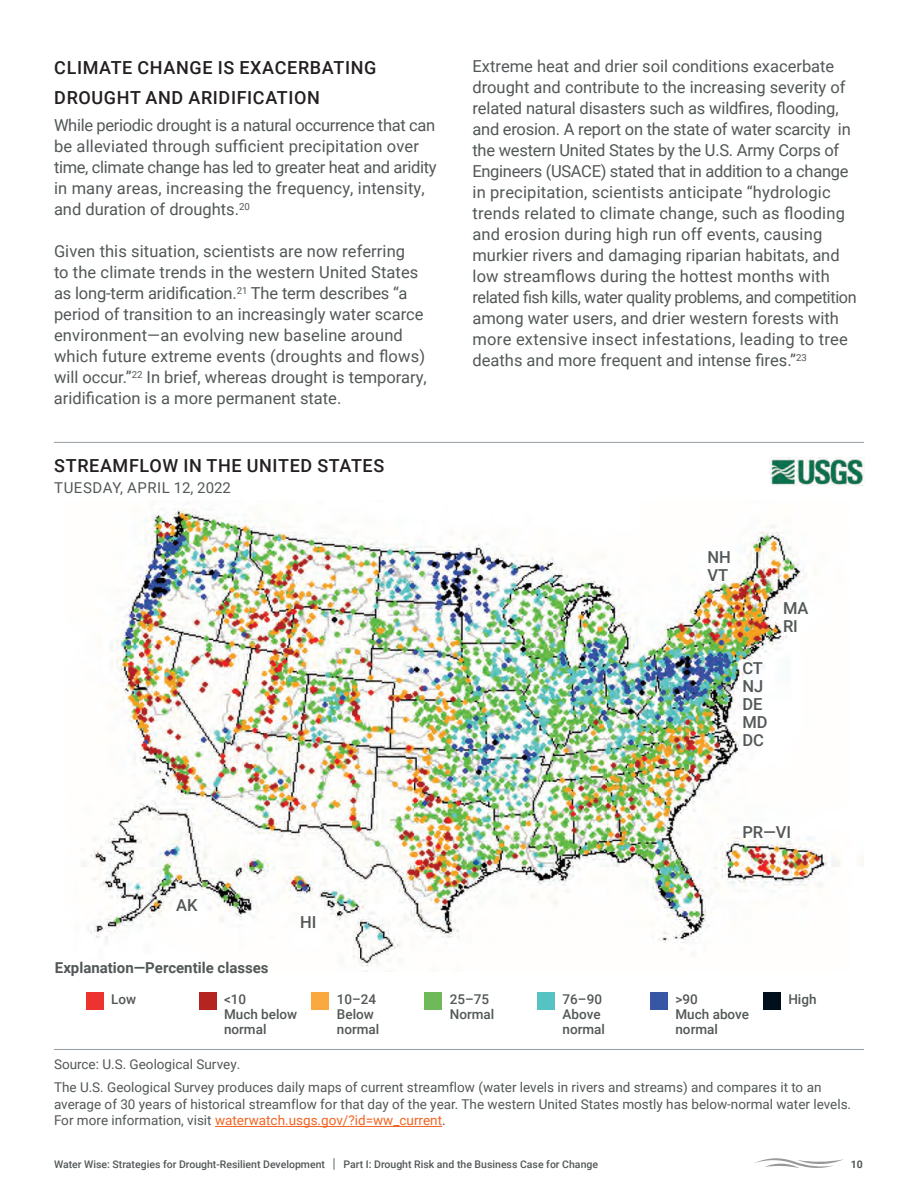
<style>
.page{position:relative;width:918px;height:1188px;background:#fff}
.page>*{position:absolute;margin:0;border:0;box-sizing:border-box;transform-origin:0 0}
.BODY_TXT_-_first_P{font:500 18px/30px "Roboto";letter-spacing:.035em;color:#231f20}
.BODY_TXT_-_first_P-2{font:16.5px/21px "Roboto";color:#525758}
.t1{font:500 16.5px "Roboto";color:#525758}
.t2{font:700 15px "Roboto";color:#525758}
.t3{font:15px "Roboto";letter-spacing:.035em;color:#525758}
.t4{font:13.5px/16.5px "Roboto";color:#525758}
.t5{font:500 13.5px/15px "Roboto";color:#525758}
.t6{font:500 10.5px "Roboto";color:#525758}
.t7{font:700 10.5px "Roboto";color:#525758}
.s1{color:#f36421}
.s2{font-size:13.65px}
</style>
<div class="page">
<hr style="left:54px;top:1049px;width:810px;height:1px;background:#959ca1">
<hr style="left:215px;top:1126px;width:227px;height:1px;background:#f36421">
<img style="left:82px;top:503px;width:759px;height:464px">
<hr style="left:54px;top:442px;width:810px;height:1px;background:#959ca1">
<div style="left:86px;top:992px;width:17px;height:17px;background:#ec332f"></div>
<div style="left:199px;top:992px;width:17px;height:17px;background:#b62421"></div>
<div style="left:312px;top:992px;width:17px;height:17px;background:#faa83f"></div>
<div style="left:424px;top:992px;width:18px;height:17px;background:#70b95b"></div>
<div style="left:537px;top:992px;width:18px;height:17px;background:#55c3c4"></div>
<div style="left:650px;top:992px;width:18px;height:17px;background:#3757a5"></div>
<div style="left:763px;top:992px;width:18px;height:17px;background:#00101a"></div>
<img style="left:769px;top:457px;width:96px;height:28px">
<svg style="left:755px;top:1158px;width:88px;height:10px"></svg>
<p class="BODY_TXT_-_first_P" style="left:54px;top:52px;width:324px">CLIMATE CHANGE IS EXACERBATING<br>DROUGHT AND ARIDIFICATION</p>
<p class="BODY_TXT_-_first_P-2" style="left:54px;top:114px;width:384px">While periodic drought is a natural occurrence that can be alleviated through sufficient precipitation over time, climate change has led to greater heat and aridity in many areas, increasing the frequency, intensity, and duration of droughts.<sup>20</sup></p>
<p class="BODY_TXT_-_first_P-2" style="left:54px;top:240px;width:374px">Given this situation, scientists are now referring<br>to the climate trends in the western United States as long-term aridification.<sup>21</sup> The term describes “a period of transition to an increasingly water scarce environment—an evolving new baseline around which future extreme events (droughts and flows) will occur.”<sup>22</sup> In brief, whereas drought is temporary, aridification is a more permanent state.</p>
<p class="BODY_TXT_-_first_P" style="left:54px;top:450px;width:331px">STREAMFLOW IN THE UNITED STATES</p>
<p class="t3" style="left:54px;top:477px;width:178px">TUESDAY, APRIL 12, 2022</p>
<p class="BODY_TXT_-_first_P-2" style="left:472px;top:55px;width:386px">Extreme heat and drier soil conditions exacerbate drought and contribute to the increasing severity of related natural disasters such as wildfires, flooding, and erosion. A report on the state of water scarcity in the western United States by the U.S. Army Corps of Engineers (USACE) stated that in addition to a change in precipitation, scientists anticipate “hydrologic trends related to climate change, such as flooding and erosion during high run off events, causing murkier rivers and damaging riparian habitats, and low streamflows during the hottest months with related fish kills, water quality problems, and competition among water users, and drier western forests with more extensive insect infestations, leading to tree deaths and more frequent and intense fires.”<sup>23</sup></p>
<p class="t1" style="left:707px;top:545px;width:25px">NH</p>
<p class="t1" style="left:707px;top:563px;width:22px">VT</p>
<p class="t1" style="left:742px;top:656px;width:22px">CT</p>
<p class="t1" style="left:742px;top:674px;width:22px">NJ</p>
<p class="t1" style="left:742px;top:692px;width:22px">DE</p>
<p class="t1" style="left:742px;top:710px;width:27px">MD</p>
<p class="t1" style="left:742px;top:728px;width:23px">DC</p>
<p class="t1" style="left:783px;top:597px;width:27px">MA</p>
<p class="t1" style="left:783px;top:615px;width:16px">RI</p>
<p class="t1" style="left:176px;top:894px;width:23px">AK</p>
<p class="t2" style="left:55px;top:957px;width:215px">Explanation—Percentile classes</p>
<p class="t1" style="left:300px;top:910px;width:18px">HI</p>
<p class="t5" style="left:111px;top:991px;width:27px">Low</p>
<p class="t5" style="left:224px;top:991px;width:24px">&lt;10</p>
<p class="t5" style="left:224px;top:1006px;width:75px">Much below</p>
<p class="t5" style="left:224px;top:1021px;width:44px">normal</p>
<p class="t5" style="left:337px;top:991px;width:41px">10–24</p>
<p class="t5" style="left:337px;top:1006px;width:44px">Below normal</p>
<p class="t5" style="left:450px;top:991px;width:41px">25–75</p>
<p class="t5" style="left:450px;top:1006px;width:46px">Normal</p>
<p class="t5" style="left:563px;top:991px;width:41px">76–90</p>
<p class="t5" style="left:563px;top:1006px;width:44px">Above normal</p>
<p class="t1" style="left:742px;top:821px;width:50px">PR—VI</p>
<p class="t5" style="left:675px;top:991px;width:24px">&gt;90</p>
<p class="t5" style="left:675px;top:1006px;width:75px">Much above normal</p>
<p class="t5" style="left:788px;top:991px;width:30px">High</p>
<p class="t4" style="left:54px;top:1056px;width:188px">Source: U.S. Geological Survey.</p>
<p class="t4" style="left:54px;top:1079px;width:799px">The U.S. Geological Survey produces daily maps of current streamflow (water levels in rivers and streams) and compares it to an average of 30 years of historical streamflow for that day of the year. The western United States mostly has below-normal water levels.<br>For more information, visit <span class="s1">waterwatch.usgs.gov/?id=ww_current</span>.</p>
<p class="t6" style="left:54px;top:1156px;width:546px">Water Wise: Strategies for Drought-Resilient Development <span class="s2">|</span> Part I: Drought Risk and the Business Case for Change</p>
<p class="t7" style="left:851px;top:1156px;width:14px">10</p>
</div>
